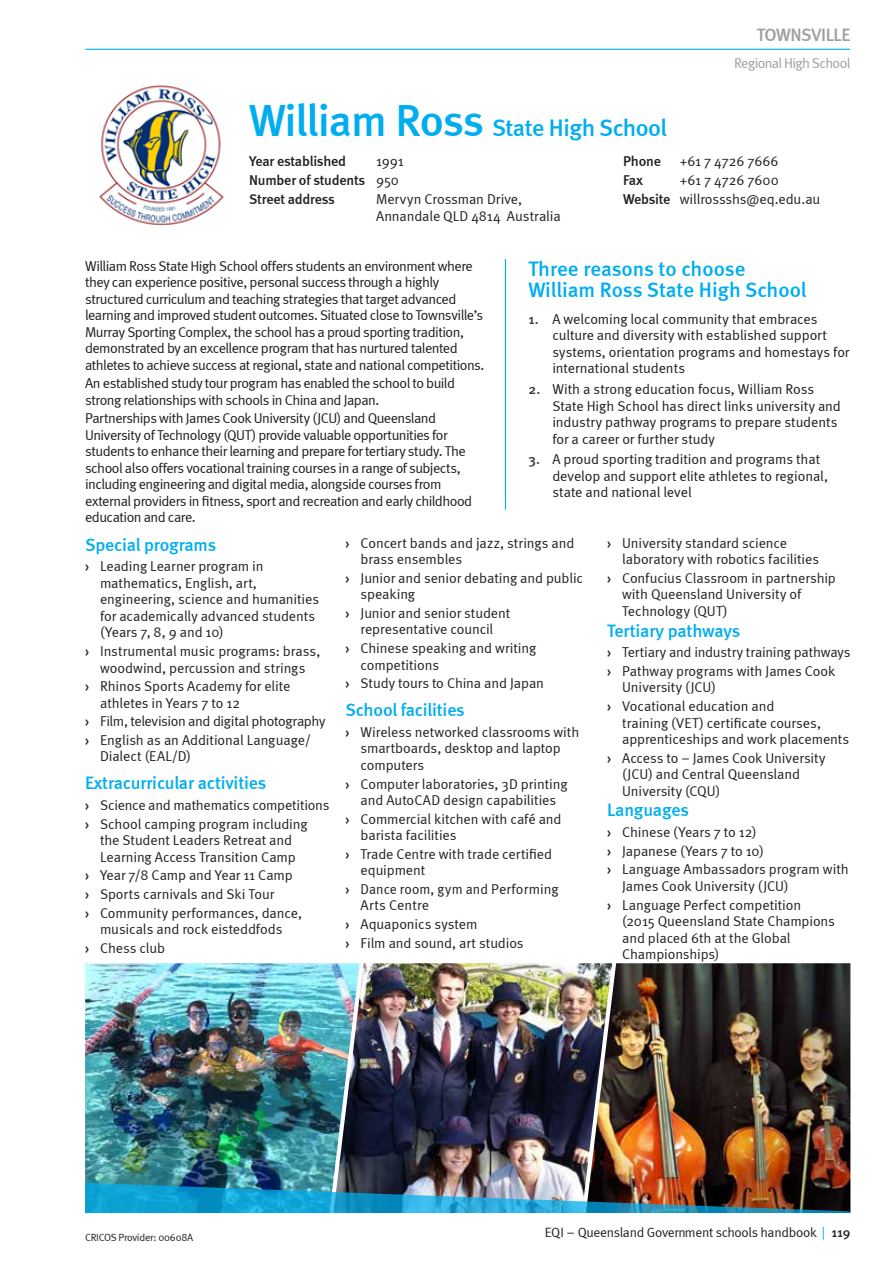
<style>
.page{position:relative;width:893px;height:1263px;background:#fff}
.page>*{position:absolute;margin:0;border:0;box-sizing:border-box;transform-origin:0 0}
.t1{font:500 24px "Meta";letter-spacing:-.02em;color:#00aeef}
.t2{font:500 21px/21.3px "Meta";letter-spacing:-.005em;color:#00aeef}
.t3{font:500 18px "Meta";letter-spacing:-.01em;color:#00aeef}
.t4{font:500 18px "Meta";letter-spacing:-.025em;color:#9d9fa2}
.t5{font:14.25px/16.5px "Meta Normal";letter-spacing:-.005em;color:#231f20}
.t6{font:14.25px/16.5px "Meta Normal";letter-spacing:-.03em;color:#1b1d21}
.t7{font:14.25px/16.5px "Meta Normal";letter-spacing:-.005em;color:#1b1d21}
.t8{font:500 14.25px/19px "Meta";letter-spacing:-.015em;color:#231f20}
.t9{font:14.25px/16.5px "Meta Normal";letter-spacing:-.005em;color:#231f20;scale:.96 1}
.t10{font:14.25px "Meta Normal";letter-spacing:-.05em;color:#9d9fa2}
.t11{font:13.5px "Meta Normal";letter-spacing:-.02em;color:#231f20}
.t12{font:10.5px "Meta Normal";letter-spacing:-.02em;color:#231f20}
.s1{font-size:45px}
.s2{font-family:"Meta";font-weight:500}
.s3{font-family:"Meta";font-weight:500;color:#383d42}
.s4{color:#00aeef}
</style>
<div class="page">
<hr style="left:505px;top:259px;width:1px;height:250px;background:#00aeef">
<img style="left:99px;top:85px;width:125px;height:141px">
<img style="left:360px;top:963px;width:226px;height:220px">
<img style="left:586px;top:963px;width:264px;height:250px">
<img style="left:85px;top:963px;width:275px;height:220px">
<img style="left:85px;top:1183px;width:764px;height:30px">
<hr style="left:85px;top:49px;width:765px;height:1px;background:#00aeef">
<p class="t4" style="left:757px;top:25px;width:95px">TOWNSVILLE</p>
<p class="t10" style="left:734px;top:55px;width:118px">Regional High School</p>
<h1 class="t1" style="left:249px;top:113px;width:419px"><span class="s1">William Ross</span> State High School</h1>
<p class="t8" style="left:249px;top:152px;width:118px">Year established<br>Number of students<br>Street address</p>
<p class="t5" style="left:376px;top:152px;width:148px;line-height:19px">1991<br>950<br>Mervyn Crossman Drive,</p>
<p class="t5" style="left:376px;top:207px;width:186px">Annandale QLD 4814 Australia</p>
<p class="t6" style="left:85px;top:257px;width:401px">William Ross State High School offers students an environment where they can experience positive, personal success through a highly structured curriculum and teaching strategies that target advanced learning and improved student outcomes. Situated close to Townsville’s Murray Sporting Complex, the school has a proud sporting tradition, demonstrated by an excellence program that has nurtured talented athletes to achieve success at regional, state and national competitions.</p>
<p class="t6" style="left:85px;top:375px;width:372px">An established study tour program has enabled the school to build strong relationships with schools in China and Japan.</p>
<p class="t6" style="left:85px;top:410px;width:389px">Partnerships with James Cook University (JCU) and Queensland University of Technology (QUT) provide valuable opportunities for students to enhance their learning and prepare for tertiary study. The school also offers vocational training courses in a range of subjects, including engineering and digital media, alongside courses from external providers in fitness, sport and recreation and early childhood education and care.</p>
<p class="t3" style="left:85px;top:534px;width:133px">Special programs</p>
<p class="t5" style="left:100px;top:558px;width:221px;text-indent:-15px"><span class="s2">›</span> Leading Learner program in mathematics, English, art, engineering, science and humanities for academically advanced students (Years 7, 8, 9 and 10)</p>
<p class="t5" style="left:85px;top:643px;width:237px;text-align:center"><span class="s2">›</span> Instrumental music programs: brass, woodwind, percussion and strings</p>
<p class="t5" style="left:100px;top:678px;width:192px;text-indent:-15px"><span class="s2">›</span> Rhinos Sports Academy for elite athletes in Years 7 to 12</p>
<p class="t5" style="left:85px;top:712px;width:242px;line-height:18.6px"><span class="s2">›</span> Film, television and digital photography <span class="s2">›</span> English as an Additional Language/</p>
<p class="t5" style="left:100px;top:748px;width:93px">Dialect (EAL/D)</p>
<p class="t3" style="left:85px;top:773px;width:183px">Extracurricular activities</p>
<p class="t5" style="left:85px;top:796px;width:246px;line-height:18.6px"><span class="s2">›</span> Science and mathematics competitions <span class="s2">›</span> School camping program including</p>
<p class="t5" style="left:100px;top:832px;width:197px">the Student Leaders Retreat and<br>Learning Access Transition Camp</p>
<p class="t5" style="left:85px;top:866px;width:218px;line-height:18.6px"><span class="s2">›</span> Year 7/8 Camp and Year 11 Camp<br><span class="s2">›</span> Sports carnivals and Ski Tour<br><span class="s2">›</span> Community performances, dance,</p>
<p class="t5" style="left:85px;top:920px;width:199px;line-height:18.6px;text-indent:15px">musicals and rock eisteddfods <span class="s2">›</span> Chess club</p>
<p class="t8" style="left:623px;top:152px;width:49px">Phone<br>Fax<br>Website</p>
<p class="t5" style="left:680px;top:152px;width:142px;line-height:19px">+61 7 4726 7666<br>+61 7 4726 7600 willrossshs@eq.edu.au</p>
<h2 class="t2" style="left:528px;top:258px;width:280px">Three reasons to choose<br>William Ross State High School</h2>
<p class="t7" style="left:552px;top:310px;width:299px;text-indent:-24px"><span class="s3">1.</span> A welcoming local community that embraces culture and diversity with established support systems, orientation programs and homestays for international students</p>
<p class="t7" style="left:552px;top:381px;width:290px;text-indent:-24px"><span class="s3">2.</span> With a strong education focus, William Ross State High School has direct links university and industry pathway programs to prepare students for a career or further study</p>
<p class="t7" style="left:552px;top:451px;width:277px;text-indent:-24px"><span class="s3">3.</span> A proud sporting tradition and programs that develop and support elite athletes to regional, state and national level</p>
<p class="t5" style="left:361px;top:534px;width:215px;text-indent:-15px"><span class="s2">›</span> Concert bands and jazz, strings and brass ensembles</p>
<p class="t5" style="left:361px;top:569px;width:224px;text-indent:-15px"><span class="s2">›</span> Junior and senior debating and public speaking</p>
<p class="t5" style="left:346px;top:605px;width:166px;text-align:center"><span class="s2">›</span> Junior and senior student representative council</p>
<p class="t5" style="left:361px;top:640px;width:177px;text-indent:-15px"><span class="s2">›</span> Chinese speaking and writing competitions</p>
<p class="t5" style="left:346px;top:675px;width:200px"><span class="s2">›</span> Study tours to China and Japan</p>
<p class="t3" style="left:346px;top:699px;width:121px">School facilities</p>
<p class="t5" style="left:361px;top:724px;width:220px;text-indent:-15px"><span class="s2">›</span> Wireless networked classrooms with smartboards, desktop and laptop computers</p>
<p class="t5" style="left:346px;top:775px;width:224px;text-align:center"><span class="s2">›</span> Computer laboratories, 3D printing and AutoCAD design capabilities</p>
<p class="t5" style="left:361px;top:810px;width:203px;text-indent:-15px"><span class="s2">›</span> Commercial kitchen with café and barista facilities</p>
<p class="t5" style="left:361px;top:845px;width:193px;text-indent:-15px"><span class="s2">›</span> Trade Centre with trade certified equipment</p>
<p class="t9" style="left:361px;top:881px;width:208px;text-indent:-15px"><span class="s2">›</span> Dance room, gym and Performing<br>Arts Centre</p>
<p class="t5" style="left:346px;top:915px;width:180px;line-height:18.6px"><span class="s2">›</span> Aquaponics system<br><span class="s2">›</span> Film and sound, art studios</p>
<p class="t5" style="left:622px;top:534px;width:199px;text-indent:-15px"><span class="s2">›</span> University standard science laboratory with robotics facilities</p>
<p class="t5" style="left:622px;top:569px;width:215px;text-indent:-15px"><span class="s2">›</span> Confucius Classroom in partnership with Queensland University of<br>Technology (QUT)</p>
<p class="t3" style="left:607px;top:620px;width:135px">Tertiary pathways</p>
<p class="t5" style="left:607px;top:643px;width:245px;line-height:18.6px"><span class="s2">›</span> Tertiary and industry training pathways <span class="s2">›</span> Pathway programs with James Cook</p>
<p class="t5" style="left:607px;top:678px;width:169px;line-height:18.6px;text-indent:15px">University (JCU)<br><span class="s2">›</span> Vocational education and</p>
<p class="t5" style="left:622px;top:714px;width:229px">training (VET) certificate courses, apprenticeships and work placements</p>
<p class="t5" style="left:622px;top:749px;width:205px;text-indent:-15px"><span class="s2">›</span> Access to – James Cook University (JCU) and Central Queensland<br>University (CQU)</p>
<p class="t3" style="left:607px;top:800px;width:83px">Languages</p>
<p class="t5" style="left:607px;top:823px;width:243px;line-height:18.6px"><span class="s2">›</span> Chinese (Years 7 to 12)<br><span class="s2">›</span> Japanese (Years 7 to 10)<br><span class="s2">›</span> Language Ambassadors program with</p>
<p class="t5" style="left:607px;top:876px;width:196px;line-height:18.6px;text-align:center">James Cook University (JCU)<br><span class="s2">›</span> Language Perfect competition</p>
<p class="t5" style="left:622px;top:913px;width:214px">(2015 Queensland State Champions and placed 6th at the Global<br>Championships)</p>
<p class="t12" style="left:85px;top:1231px;width:110px">CRICOS Provider: 00608A</p>
<p class="t11" style="left:545px;top:1225px;width:307px">EQI – Queensland Government schools handbook <span class="s4">|</span> <span class="s2">119</span></p>
</div>
